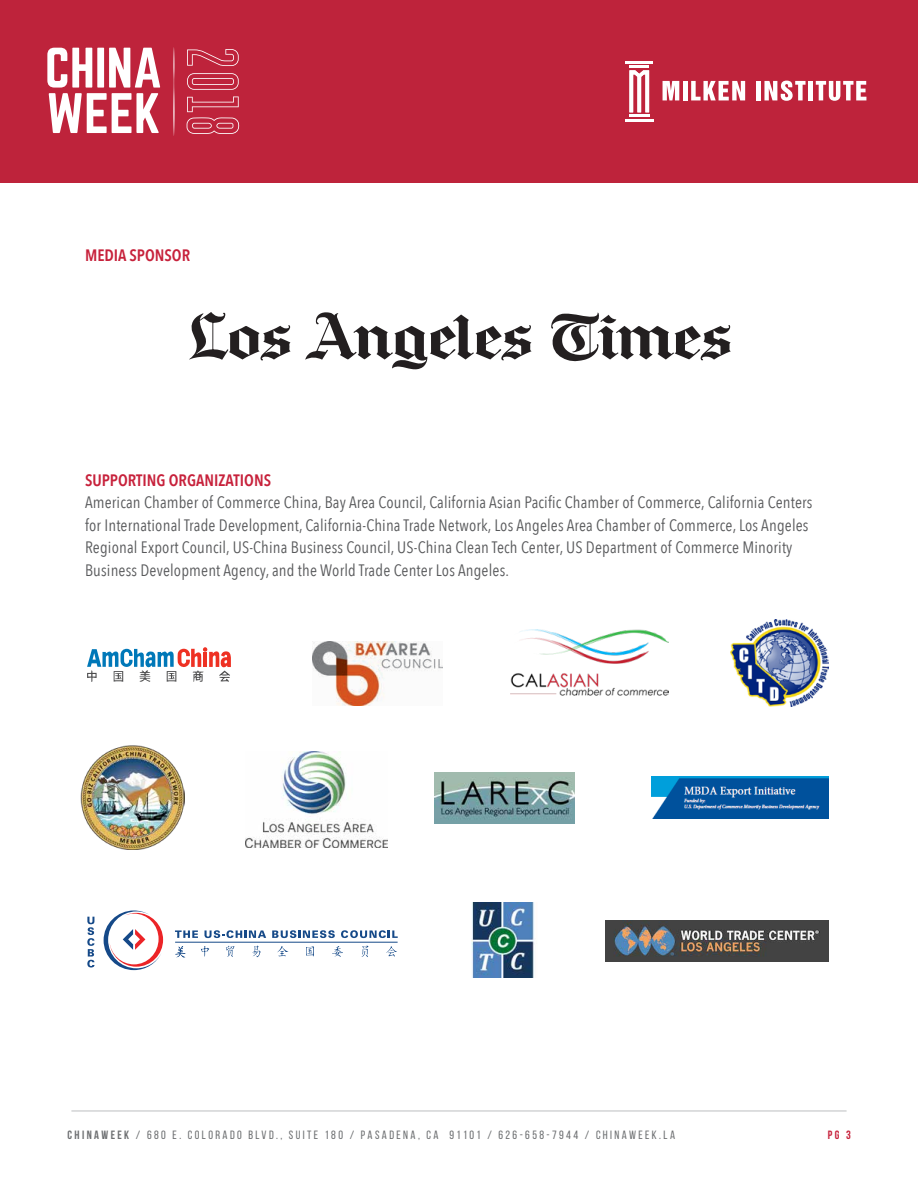
<style>
.page{position:relative;width:918px;height:1188px;background:#fff}
.page>*{position:absolute;margin:0;border:0;box-sizing:border-box;transform-origin:0 0}
.t1{font:16.5px/22.5px "Avenir Next Condensed";letter-spacing:.01em;color:#58595b}
.t2{font:600 16.5px "Avenir Next Condensed";color:#c7213b}
.t3{font:12px "Bebas Neue";letter-spacing:.2em;color:#6d6f71}
.t4{font:700 12px "Bebas Neue";color:#c7213b}
.s1{font-weight:700}
</style>
<div class="page">
<hr style="left:71px;top:1111px;width:776px;height:1px;background:#bcbec0">
<div style="left:0;top:0;width:918px;height:183px;background:#be233b"></div>
<svg style="left:47px;top:48px;width:113px;height:85px"></svg>
<svg style="left:173px;top:47px;width:2px;height:89px"></svg>
<svg style="left:187px;top:49px;width:52px;height:17px"></svg>
<svg style="left:187px;top:73px;width:52px;height:17px"></svg>
<svg style="left:187px;top:96px;width:52px;height:38px"></svg>
<svg style="left:663px;top:81px;width:16px;height:19px"></svg>
<div style="left:683px;top:81px;width:5px;height:19px;background:#fff"></div>
<svg style="left:691px;top:81px;width:54px;height:19px"></svg>
<div style="left:756px;top:81px;width:5px;height:19px;background:#fff"></div>
<svg style="left:764px;top:81px;width:42px;height:20px"></svg>
<div style="left:808px;top:81px;width:5px;height:19px;background:#fff"></div>
<svg style="left:816px;top:81px;width:50px;height:20px"></svg>
<hr style="left:629px;top:66px;width:20px;height:2px;background:#fff">
<hr style="left:625px;top:61px;width:28px;height:3px;background:#fff">
<hr style="left:629px;top:115px;width:20px;height:2px;background:#fff">
<hr style="left:625px;top:120px;width:29px;height:2px;background:#fff">
<svg style="left:629px;top:70px;width:20px;height:42px"></svg>
<svg style="left:189px;top:312px;width:102px;height:49px"></svg>
<svg style="left:305px;top:312px;width:227px;height:58px"></svg>
<svg style="left:551px;top:312px;width:180px;height:49px"></svg>
<img style="left:434px;top:772px;width:141px;height:52px">
<img style="left:245px;top:752px;width:143px;height:95px">
<svg style="left:87px;top:647px;width:144px;height:35px"></svg>
<img style="left:510px;top:629px;width:158px;height:67px">
<img style="left:312px;top:642px;width:130px;height:64px">
<img style="left:605px;top:920px;width:223px;height:42px">
<img style="left:651px;top:776px;width:177px;height:43px">
<img style="left:472px;top:903px;width:62px;height:75px">
<img style="left:731px;top:619px;width:97px;height:88px">
<img style="left:81px;top:745px;width:104px;height:104px">
<svg style="left:175px;top:930px;width:23px;height:8px"></svg>
<svg style="left:204px;top:930px;width:62px;height:8px"></svg>
<svg style="left:272px;top:930px;width:63px;height:8px"></svg>
<svg style="left:341px;top:930px;width:57px;height:8px"></svg>
<hr style="left:175px;top:942px;width:223px;height:1px;background:#154988">
<svg style="left:201px;top:946px;width:8px;height:11px"></svg>
<svg style="left:226px;top:946px;width:9px;height:11px"></svg>
<svg style="left:252px;top:946px;width:9px;height:11px"></svg>
<svg style="left:277px;top:946px;width:11px;height:10px"></svg>
<svg style="left:306px;top:946px;width:8px;height:10px"></svg>
<svg style="left:332px;top:946px;width:11px;height:11px"></svg>
<svg style="left:361px;top:946px;width:8px;height:11px"></svg>
<svg style="left:386px;top:946px;width:11px;height:11px"></svg>
<svg style="left:175px;top:946px;width:10px;height:11px"></svg>
<svg style="left:87px;top:917px;width:7px;height:50px"></svg>
<svg style="left:104px;top:911px;width:59px;height:59px"></svg>
<p class="t2" style="left:85px;top:241px;width:107px">MEDIA SPONSOR</p>
<p class="t2" style="left:85px;top:466px;width:188px">SUPPORTING ORGANIZATIONS</p>
<p class="t1" style="left:85px;top:491px;width:729px">American Chamber of Commerce China, Bay Area Council, California Asian Pacific Chamber of Commerce, California Centers for International Trade Development, California-China Trade Network, Los Angeles Area Chamber of Commerce, Los Angeles Regional Export Council, US-China Business Council, US-China Clean Tech Center, US Department of Commerce Minority Business Development Agency, and the World Trade Center Los Angeles.</p>
<p class="t3" style="left:68px;top:1128px;width:609px"><span class="s1">CHINAWEEK</span> / 680 E. COLORADO BLVD., SUITE 180 / PASADENA, CA 91101 / 626-658-7944 / CHINAWEEK.LA</p>
<p class="t4" style="left:828px;top:1128px;width:25px">PG 3</p>
</div>
